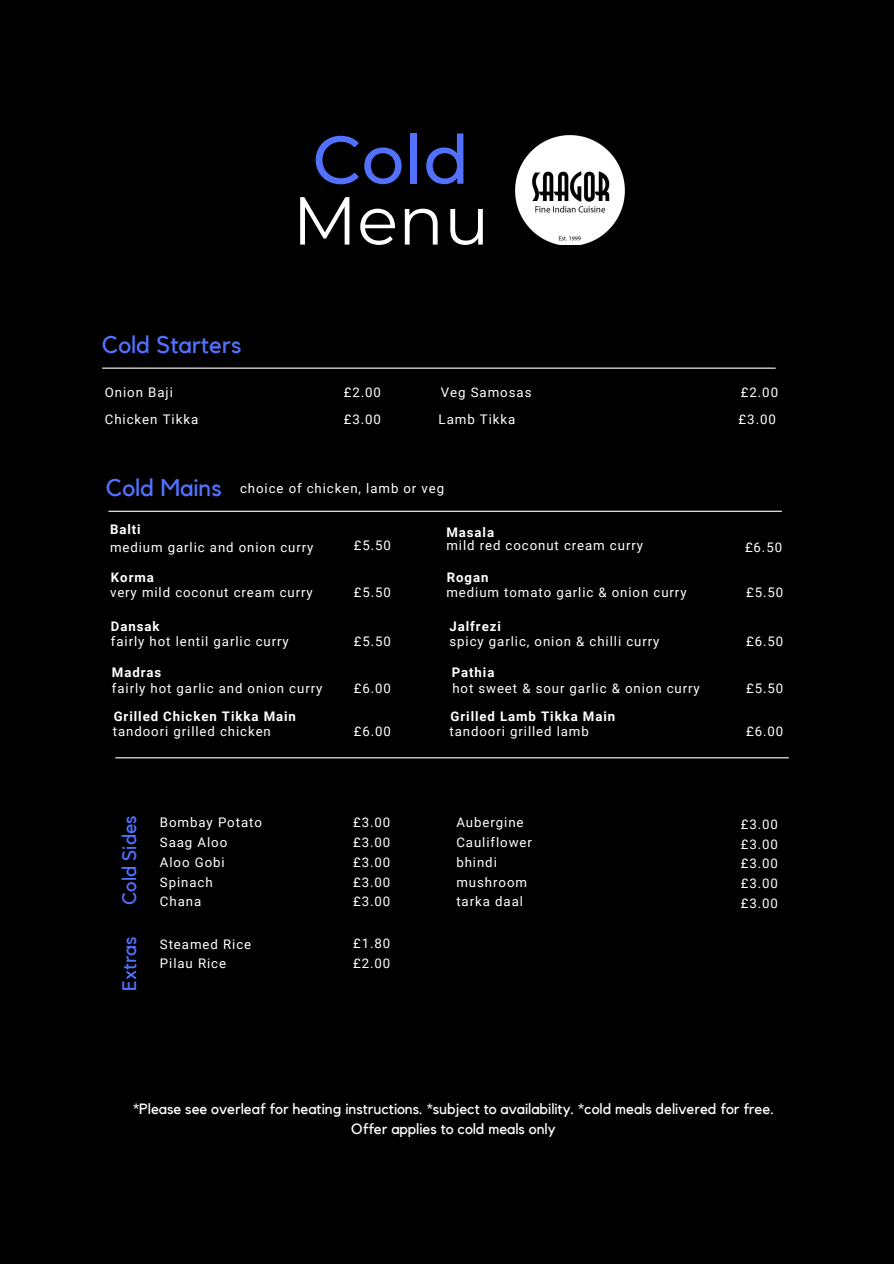
<style>
.page{position:relative;width:894px;height:1264px;background:#fff}
.page>*{position:absolute;margin:0;border:0;box-sizing:border-box;transform-origin:0 0}
.t1{font:500 67.8px "Montserrat";color:#5271ff}
.t2{font:67.8px "Montserrat";color:#fff}
.t3{font:24px "Kollektif";color:#5271ff}
.t4{font:19.5px "Kollektif";color:#5271ff}
.t5{font:14.85px/20.2px "Kollektif";color:#fff;text-align:center}
.t6{font:13.2px "Roboto";letter-spacing:.07em;color:#fff}
.t7{font:700 13.2px "Roboto";letter-spacing:.07em;color:#fff}
</style>
<div class="page">
<div style="left:0;top:0;width:893px;height:1263px;background:#000"></div>
<img style="left:515px;top:136px;width:110px;height:109px">
<hr style="left:109px;top:510px;width:672px;height:2px;background:#fff">
<hr style="left:116px;top:757px;width:672px;height:1px;background:#fff">
<hr style="left:102px;top:367px;width:673px;height:2px;background:#fff">
<p class="t1" style="left:312px;top:118px;width:159px">Cold</p>
<p class="t2" style="left:292px;top:179px;width:198px">Menu</p>
<p class="t3" style="left:102px;top:333px;width:141px">Cold Starters</p>
<p class="t6" style="left:105px;top:385px;width:69px">Onion Baji</p>
<p class="t6" style="left:343px;top:385px;width:39px">£2.00</p>
<p class="t6" style="left:441px;top:385px;width:92px">Veg Samosas</p>
<p class="t6" style="left:740px;top:385px;width:39px">£2.00</p>
<p class="t6" style="left:105px;top:411px;width:95px">Chicken Tikka</p>
<p class="t6" style="left:343px;top:411px;width:39px">£3.00</p>
<p class="t6" style="left:438px;top:411px;width:78px">Lamb Tikka</p>
<p class="t6" style="left:738px;top:411px;width:39px">£3.00</p>
<p class="t3" style="left:106px;top:476px;width:117px">Cold Mains</p>
<p class="t7" style="left:110px;top:522px;width:32px">Balti</p>
<p class="t6" style="left:240px;top:481px;width:205px">choice of chicken, lamb or veg</p>
<p class="t7" style="left:446px;top:524px;width:49px">Masala</p>
<p class="t6" style="left:110px;top:539px;width:205px">medium garlic and onion curry</p>
<p class="t6" style="left:354px;top:537px;width:39px">£5.50</p>
<p class="t6" style="left:446px;top:537px;width:198px">mild red coconut cream curry</p>
<p class="t7" style="left:111px;top:569px;width:44px">Korma</p>
<p class="t6" style="left:110px;top:584px;width:204px">very mild coconut cream curry</p>
<p class="t7" style="left:111px;top:618px;width:50px">Dansak</p>
<p class="t6" style="left:111px;top:634px;width:179px">fairly hot lentil garlic curry</p>
<p class="t7" style="left:112px;top:665px;width:51px">Madras</p>
<p class="t6" style="left:112px;top:680px;width:212px">fairly hot garlic and onion curry</p>
<p class="t6" style="left:354px;top:584px;width:39px">£5.50</p>
<p class="t6" style="left:354px;top:634px;width:39px">£5.50</p>
<p class="t6" style="left:354px;top:680px;width:39px">£6.00</p>
<p class="t7" style="left:446px;top:569px;width:43px">Rogan</p>
<p class="t6" style="left:446px;top:584px;width:241px">medium tomato garlic &amp; onion curry</p>
<p class="t7" style="left:449px;top:618px;width:53px">Jalfrezi</p>
<p class="t6" style="left:449px;top:634px;width:211px">spicy garlic, onion &amp; chilli curry</p>
<p class="t7" style="left:451px;top:665px;width:44px">Pathia</p>
<p class="t6" style="left:452px;top:680px;width:249px">hot sweet &amp; sour garlic &amp; onion curry</p>
<p class="t6" style="left:744px;top:539px;width:39px">£6.50</p>
<p class="t6" style="left:746px;top:584px;width:39px">£5.50</p>
<p class="t6" style="left:746px;top:634px;width:39px">£6.50</p>
<p class="t6" style="left:746px;top:680px;width:39px">£5.50</p>
<p class="t7" style="left:114px;top:708px;width:184px">Grilled Chicken Tikka Main</p>
<p class="t6" style="left:113px;top:724px;width:159px">tandoori grilled chicken</p>
<p class="t6" style="left:354px;top:724px;width:39px">£6.00</p>
<p class="t6" style="left:746px;top:724px;width:39px">£6.00</p>
<p class="t7" style="left:450px;top:708px;width:166px">Grilled Lamb Tikka Main</p>
<p class="t6" style="left:449px;top:724px;width:141px">tandoori grilled lamb</p>
<p class="t4" style="left:120px;top:905px;width:91px;rotate:-90deg">Cold Sides</p>
<p class="t4" style="left:120px;top:990px;width:56px;rotate:-90deg">Extras</p>
<p class="t6" style="left:160px;top:815px;width:103px">Bombay Potato</p>
<p class="t6" style="left:160px;top:835px;width:69px">Saag Aloo</p>
<p class="t6" style="left:160px;top:854px;width:66px">Aloo Gobi</p>
<p class="t6" style="left:160px;top:874px;width:54px">Spinach</p>
<p class="t6" style="left:160px;top:894px;width:43px">Chana</p>
<p class="t6" style="left:160px;top:936px;width:93px">Steamed Rice</p>
<p class="t6" style="left:160px;top:956px;width:68px">Pilau Rice</p>
<p class="t6" style="left:353px;top:815px;width:39px">£3.00</p>
<p class="t6" style="left:353px;top:835px;width:39px">£3.00</p>
<p class="t6" style="left:353px;top:854px;width:39px">£3.00</p>
<p class="t6" style="left:353px;top:874px;width:39px">£3.00</p>
<p class="t6" style="left:353px;top:894px;width:39px">£3.00</p>
<p class="t6" style="left:353px;top:936px;width:39px">£1.80</p>
<p class="t6" style="left:353px;top:955px;width:39px">£2.00</p>
<p class="t6" style="left:456px;top:815px;width:69px">Aubergine</p>
<p class="t6" style="left:456px;top:835px;width:77px">Cauliflower</p>
<p class="t6" style="left:456px;top:854px;width:42px">bhindi</p>
<p class="t6" style="left:456px;top:874px;width:72px">mushroom</p>
<p class="t6" style="left:456px;top:894px;width:68px">tarka daal</p>
<p class="t6" style="left:740px;top:816px;width:39px">£3.00</p>
<p class="t6" style="left:740px;top:836px;width:39px">£3.00</p>
<p class="t6" style="left:740px;top:856px;width:39px">£3.00</p>
<p class="t6" style="left:740px;top:875px;width:39px">£3.00</p>
<p class="t6" style="left:740px;top:895px;width:39px">£3.00</p>
<p class="t5" style="left:133px;top:1098px;width:642px">*Please see overleaf for heating instructions. *subject to availability. *cold meals delivered for free.<br>Offer applies to cold meals only</p>
</div>
